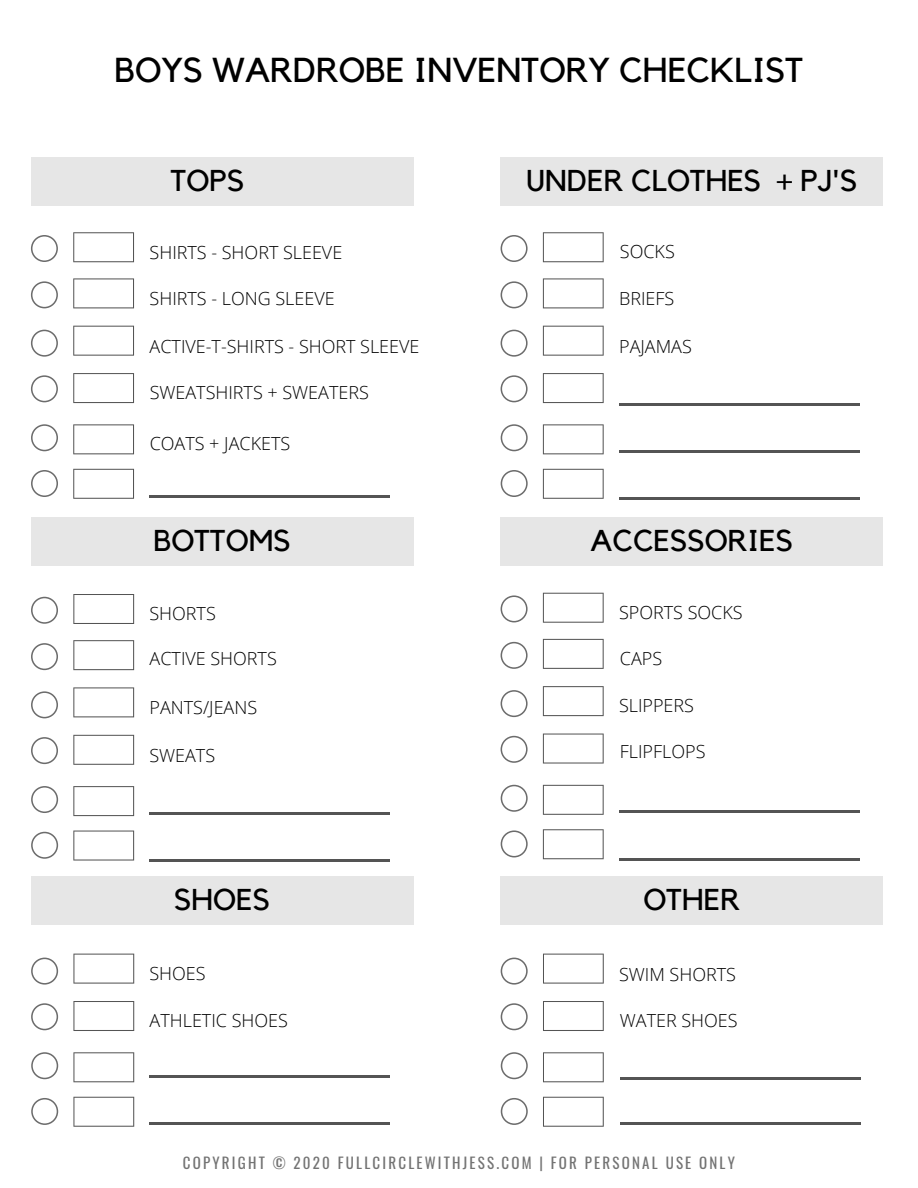
<style>
.page{position:relative;width:918px;height:1188px;background:#fff}
.page>*{position:absolute;margin:0;border:0;box-sizing:border-box;transform-origin:0 0}
.t1{font:34.5px "Kollektif";color:#000}
.t2{font:30px "Kollektif";color:#000}
.t3{font:300 18px "Open Sans";color:#000}
.t4{font:15px "Oswald";letter-spacing:.145em;color:#737373}
</style>
<div class="page">
<hr style="left:149px;top:495px;width:241px;height:2px;background:#545454">
<div style="left:501px;top:158px;width:382px;height:48px;background:#e6e6e6"></div>
<div style="left:31px;top:158px;width:382px;height:48px;background:#e6e6e6"></div>
<div style="left:31px;top:517px;width:382px;height:49px;background:#e6e6e6"></div>
<div style="left:31px;top:877px;width:382px;height:48px;background:#e6e6e6"></div>
<div style="left:501px;top:517px;width:382px;height:49px;background:#e6e6e6"></div>
<div style="left:501px;top:877px;width:382px;height:48px;background:#e6e6e6"></div>
<svg style="left:31px;top:235px;width:27px;height:27px"></svg>
<svg style="left:31px;top:281px;width:27px;height:27px"></svg>
<svg style="left:31px;top:330px;width:27px;height:27px"></svg>
<svg style="left:31px;top:375px;width:27px;height:27px"></svg>
<svg style="left:31px;top:424px;width:27px;height:27px"></svg>
<svg style="left:31px;top:470px;width:27px;height:27px"></svg>
<svg style="left:73px;top:232px;width:61px;height:30px"></svg>
<svg style="left:73px;top:278px;width:61px;height:30px"></svg>
<svg style="left:73px;top:326px;width:61px;height:30px"></svg>
<svg style="left:73px;top:373px;width:61px;height:30px"></svg>
<svg style="left:73px;top:424px;width:61px;height:30px"></svg>
<svg style="left:73px;top:469px;width:61px;height:30px"></svg>
<hr style="left:150px;top:812px;width:240px;height:2px;background:#545454">
<hr style="left:150px;top:859px;width:240px;height:2px;background:#545454">
<svg style="left:31px;top:597px;width:27px;height:27px"></svg>
<svg style="left:31px;top:643px;width:27px;height:27px"></svg>
<svg style="left:31px;top:691px;width:27px;height:27px"></svg>
<svg style="left:31px;top:737px;width:27px;height:27px"></svg>
<svg style="left:31px;top:786px;width:27px;height:27px"></svg>
<svg style="left:31px;top:832px;width:27px;height:27px"></svg>
<svg style="left:73px;top:594px;width:61px;height:30px"></svg>
<svg style="left:73px;top:640px;width:61px;height:30px"></svg>
<svg style="left:73px;top:687px;width:61px;height:30px"></svg>
<svg style="left:73px;top:735px;width:61px;height:30px"></svg>
<svg style="left:73px;top:786px;width:61px;height:30px"></svg>
<svg style="left:73px;top:831px;width:61px;height:30px"></svg>
<hr style="left:619px;top:811px;width:241px;height:2px;background:#545454">
<hr style="left:619px;top:858px;width:241px;height:2px;background:#545454">
<svg style="left:501px;top:595px;width:27px;height:27px"></svg>
<svg style="left:501px;top:642px;width:27px;height:27px"></svg>
<svg style="left:501px;top:690px;width:27px;height:27px"></svg>
<svg style="left:501px;top:736px;width:27px;height:27px"></svg>
<svg style="left:501px;top:785px;width:27px;height:27px"></svg>
<svg style="left:501px;top:830px;width:27px;height:27px"></svg>
<svg style="left:543px;top:593px;width:61px;height:30px"></svg>
<svg style="left:543px;top:639px;width:61px;height:30px"></svg>
<svg style="left:543px;top:686px;width:61px;height:30px"></svg>
<svg style="left:543px;top:734px;width:61px;height:30px"></svg>
<svg style="left:543px;top:785px;width:61px;height:30px"></svg>
<svg style="left:543px;top:829px;width:61px;height:30px"></svg>
<hr style="left:619px;top:403px;width:241px;height:2px;background:#545454">
<hr style="left:619px;top:450px;width:241px;height:2px;background:#545454">
<hr style="left:619px;top:497px;width:241px;height:3px;background:#545454">
<svg style="left:501px;top:235px;width:27px;height:27px"></svg>
<svg style="left:501px;top:281px;width:27px;height:27px"></svg>
<svg style="left:501px;top:330px;width:27px;height:27px"></svg>
<svg style="left:501px;top:375px;width:27px;height:27px"></svg>
<svg style="left:501px;top:424px;width:27px;height:27px"></svg>
<svg style="left:501px;top:470px;width:27px;height:27px"></svg>
<svg style="left:543px;top:232px;width:61px;height:30px"></svg>
<svg style="left:543px;top:278px;width:61px;height:30px"></svg>
<svg style="left:543px;top:326px;width:61px;height:30px"></svg>
<svg style="left:543px;top:373px;width:61px;height:30px"></svg>
<svg style="left:543px;top:424px;width:61px;height:30px"></svg>
<svg style="left:543px;top:469px;width:61px;height:30px"></svg>
<svg style="left:31px;top:958px;width:27px;height:27px"></svg>
<svg style="left:31px;top:1003px;width:27px;height:27px"></svg>
<svg style="left:31px;top:1052px;width:27px;height:27px"></svg>
<svg style="left:31px;top:1098px;width:27px;height:27px"></svg>
<svg style="left:73px;top:954px;width:61px;height:30px"></svg>
<svg style="left:73px;top:1001px;width:61px;height:30px"></svg>
<svg style="left:73px;top:1052px;width:61px;height:30px"></svg>
<svg style="left:73px;top:1097px;width:61px;height:30px"></svg>
<svg style="left:501px;top:958px;width:27px;height:27px"></svg>
<svg style="left:501px;top:1003px;width:27px;height:27px"></svg>
<svg style="left:501px;top:1052px;width:27px;height:27px"></svg>
<svg style="left:501px;top:1098px;width:27px;height:27px"></svg>
<svg style="left:543px;top:954px;width:61px;height:30px"></svg>
<svg style="left:543px;top:1001px;width:61px;height:30px"></svg>
<svg style="left:543px;top:1052px;width:61px;height:30px"></svg>
<svg style="left:543px;top:1097px;width:61px;height:30px"></svg>
<hr style="left:620px;top:1077px;width:241px;height:2px;background:#545454">
<hr style="left:620px;top:1123px;width:241px;height:2px;background:#545454">
<hr style="left:150px;top:1076px;width:240px;height:2px;background:#545454">
<hr style="left:150px;top:1123px;width:240px;height:2px;background:#545454">
<h1 class="t1" style="left:114px;top:54px;width:691px">BOYS WARDROBE INVENTORY CHECKLIST</h1>
<h2 class="t2" style="left:171px;top:167px;width:75px">TOPS</h2>
<h2 class="t2" style="left:526px;top:167px;width:333px">UNDER CLOTHES + PJ'S</h2>
<p class="t3" style="left:150px;top:239px;width:194px">SHIRTS - SHORT SLEEVE</p>
<p class="t3" style="left:620px;top:239px;width:56px">SOCKS</p>
<p class="t3" style="left:150px;top:285px;width:187px">SHIRTS - LONG SLEEVE</p>
<p class="t3" style="left:150px;top:334px;width:271px">ACTIVE-T-SHIRTS - SHORT SLEEVE</p>
<p class="t3" style="left:619px;top:286px;width:57px">BRIEFS</p>
<p class="t3" style="left:619px;top:334px;width:74px">PAJAMAS</p>
<p class="t3" style="left:150px;top:380px;width:221px">SWEATSHIRTS + SWEATERS</p>
<p class="t3" style="left:150px;top:431px;width:142px">COATS + JACKETS</p>
<h2 class="t2" style="left:153px;top:527px;width:139px">BOTTOMS</h2>
<h2 class="t2" style="left:591px;top:527px;width:204px">ACCESSORIES</h2>
<p class="t3" style="left:149px;top:601px;width:68px">SHORTS</p>
<p class="t3" style="left:150px;top:646px;width:129px">ACTIVE SHORTS</p>
<p class="t3" style="left:619px;top:600px;width:125px">SPORTS SOCKS</p>
<p class="t3" style="left:620px;top:646px;width:44px">CAPS</p>
<p class="t3" style="left:150px;top:695px;width:109px">PANTS/JEANS</p>
<p class="t3" style="left:149px;top:743px;width:67px">SWEATS</p>
<p class="t3" style="left:619px;top:693px;width:76px">SLIPPERS</p>
<p class="t3" style="left:620px;top:738px;width:87px">FLIPFLOPS</p>
<h2 class="t2" style="left:174px;top:886px;width:97px">SHOES</h2>
<h2 class="t2" style="left:644px;top:886px;width:98px">OTHER</h2>
<p class="t3" style="left:149px;top:961px;width:58px">SHOES</p>
<p class="t3" style="left:619px;top:962px;width:118px">SWIM SHORTS</p>
<p class="t3" style="left:150px;top:1008px;width:140px">ATHLETIC SHOES</p>
<p class="t3" style="left:620px;top:1008px;width:119px">WATER SHOES</p>
<p class="t4" style="left:183px;top:1151px;width:554px">COPYRIGHT © 2020 FULLCIRCLEWITHJESS.COM | FOR PERSONAL USE ONLY</p>
</div>
